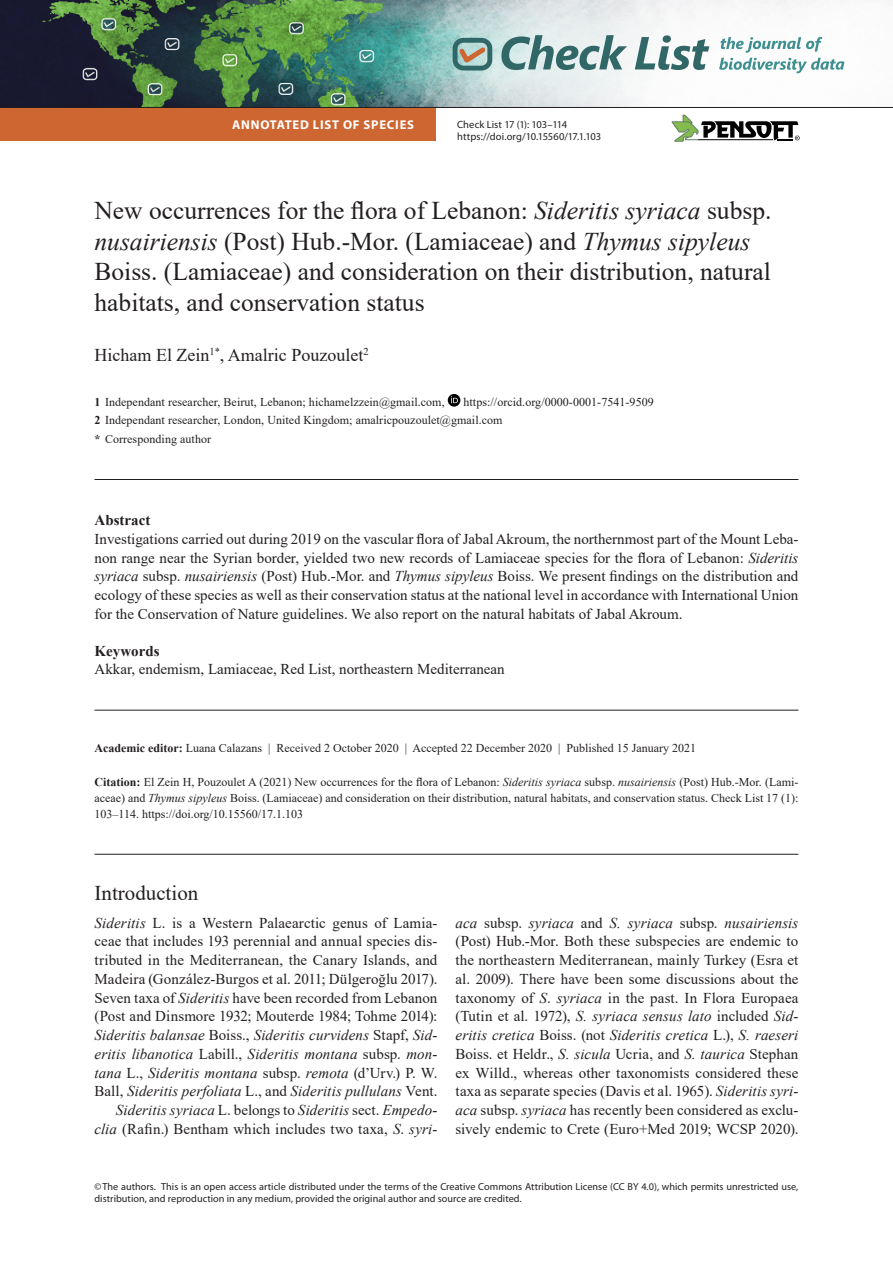
<style>
.page{position:relative;width:893px;height:1263px;background:#fff}
.page>*{position:absolute;margin:0;border:0;box-sizing:border-box;transform-origin:0 0}
.N_title{font:25.5px/30.6px "Times New Roman";color:#231f20}
.Head_-_Introduction{font:21px "Times New Roman";color:#231f20}
.N_authors{font:18px "Times New Roman";color:#231f20}
.Body_-_Indented{font:15px/18.8px "Times New Roman";color:#231f20;text-align:right}
.N_abstract_txt{font:15px/18.8px "Times New Roman";color:#231f20;text-align:justify}
.Body_-_Non-ind__spac{font:15px/18.8px "Times New Roman";color:#231f20;text-align:justify}
.N_keywords_txt{font:15px "Times New Roman";color:#231f20}
.N_abstract{font:700 15px "Times New Roman";color:#231f20}
.N_keywords{font:700 15px "Times New Roman";color:#231f20}
.t1{font:700 12.75px "Myriad Pro";letter-spacing:.06em;color:#fff}
.N_citation{font:12px/15.9px "Times New Roman";color:#231f20;text-align:justify}
.N_affiliations{font:12px "Times New Roman";letter-spacing:.005em;color:#231f20}
.N_publ_data{font:12px "Times New Roman";color:#231f20}
.New_Corresp_author{font:12px "Times New Roman";letter-spacing:.005em;color:#231f20}
.t2{font:10.5px/12.8px "Myriad Pro";letter-spacing:.005em;color:#231f20}
.copyright{font:10.2px/12.3px "Myriad Pro";letter-spacing:.005em;color:#231f20}
.s1{font-style:italic}
.s2{font-weight:700}
</style>
<div class="page">
<img style="left:0;top:0;width:892px;height:107px">
<svg style="left:453px;top:38px;width:39px;height:33px"></svg>
<svg style="left:501px;top:35px;width:126px;height:35px;background:#98b5b5"></svg>
<svg style="left:635px;top:35px;width:74px;height:35px"></svg>
<svg style="left:719px;top:37px;width:125px;height:36px"></svg>
<svg style="left:672px;top:115px;width:128px;height:27px"></svg>
<hr style="left:94px;top:479px;width:704px;height:1px;background:#231f20">
<hr style="left:94px;top:710px;width:704px;height:1px;background:#231f20">
<svg style="left:448px;top:394px;width:12px;height:13px"></svg>
<hr style="left:94px;top:854px;width:704px;height:1px;background:#231f20">
<div style="left:0;top:108px;width:436px;height:32px;background:#ce6631"></div>
<hr style="left:0;top:107px;width:893px;height:1px;background:#231f20">
<p class="t1" style="left:232px;top:116px;width:184px">ANNOTATED LIST OF SPECIES</p>
<p class="t2" style="left:457px;top:117px;width:146px">Check List 17 (1): 103–114 https://doi.org/10.15560/17.1.103</p>
<p class="N_title" style="left:94px;top:195px;width:678px">New occurrences for the flora of Lebanon: <span class="s1">Sideritis syriaca</span> subsp. <span class="s1">nusairiensis</span> (Post) Hub.-Mor. (Lamiaceae) and <span class="s1">Thymus sipyleus </span>Boiss. (Lamiaceae) and consideration on their distribution, natural habitats, and conservation status</p>
<p class="N_authors" style="left:94px;top:342px;width:276px">Hicham El Zein<sup>1*</sup>, Amalric Pouzoulet<sup>2</sup></p>
<p class="N_affiliations" style="left:94px;top:393px;width:352px"><span class="s2">1</span> Independant researcher, Beirut, Lebanon; hichamelzzein@gmail.com,</p>
<p class="N_affiliations" style="left:463px;top:393px;width:192px">https://orcid.org/0000-0001-7541-9509</p>
<p class="N_affiliations" style="left:94px;top:412px;width:410px"><span class="s2">2</span> Independant researcher, London, United Kingdom; amalricpouzoulet@gmail.com</p>
<p class="New_Corresp_author" style="left:94px;top:431px;width:118px"><span class="s2">*</span> Corresponding author</p>
<p class="N_abstract" style="left:94px;top:509px;width:57px">Abstract</p>
<p class="N_abstract_txt" style="left:94px;top:529px;width:705px">Investigations carried out during 2019 on the vascular flora of Jabal Akroum, the northernmost part of the Mount Leba&shy;non range near the Syrian border, yielded two new records of Lamiaceae species for the flora of Lebanon: <span class="s1">Sideritis syriaca</span> subsp. <span class="s1">nusairiensis</span> (Post) Hub.-Mor. and <span class="s1">Thymus sipyleus</span> Boiss. We present findings on the distribution and ecology of these species as well as their conservation status at the national level in accordance with International Union for the Conservation of Nature guidelines. We also report on the natural habitats of Jabal Akroum.</p>
<p class="N_keywords" style="left:94px;top:640px;width:66px">Keywords</p>
<p class="N_keywords_txt" style="left:94px;top:659px;width:412px">Akkar, endemism, Lamiaceae, Red List, northeastern Mediterranean</p>
<p class="N_publ_data" style="left:94px;top:740px;width:603px"><span class="s2">Academic editor:</span> Luana Calazans | Received 2 October 2020 | Accepted 22 December 2020 | Published 15 January 2021</p>
<p class="N_citation" style="left:94px;top:774px;width:705px"><span class="s2">Citation:</span> El Zein H, Pouzoulet A (2021) New occurrences for the flora of Lebanon: <span class="s1">Sideritis syriaca</span> subsp. <span class="s1">nusairiensis</span> (Post) Hub.-Mor. (Lami&shy;aceae) and <span class="s1">Thymus sipyleus</span> Boiss. (Lamiaceae) and consideration on their distribution, natural habitats, and conservation status. Check List 17 (1):<br>103–114. https://doi.org/10.15560/17.1.103</p>
<p class="Head_-_Introduction" style="left:94px;top:878px;width:105px">Introduction</p>
<p class="Body_-_Non-ind__spac" style="left:94px;top:913px;width:344px"><span class="s1">Sideritis</span> L. is a Western Palaearctic genus of Lamia&shy;ceae that includes 193 perennial and annual species dis&shy;tributed in the Mediterranean, the Canary Islands, and Madeira (González-Burgos et al. 2011; Dülgeroğlu 2017).<br>Seven taxa of <span class="s1">Sideritis</span> have been recorded from Lebanon (Post and Dinsmore 1932; Mouterde 1984; Tohme 2014):<br><span class="s1">Sideritis balansae</span> Boiss., <span class="s1">Sideritis curvidens</span> Stapf, <span class="s1">Sid&shy;eritis libanotica</span> Labill., <span class="s1">Sideritis montana</span> subsp. <span class="s1">mon&shy;tana</span> L., <span class="s1">Sideritis montana</span> subsp. <span class="s1">remota</span> (d’Urv.) P. W.<br>Ball, <span class="s1">Sideritis perfoliata</span> L., and <span class="s1">Sideritis pullulans</span> Vent.</p>
<p class="Body_-_Indented" style="left:94px;top:1100px;width:344px"><span class="s1">Sideritis syriaca</span> L. belongs to <span class="s1">Sideritis</span> sect. <span class="s1">Empedo&shy;clia</span> (Rafin.) Bentham which includes two taxa, <span class="s1">S</span>. <span class="s1">syri-</span></p>
<p class="Body_-_Indented" style="left:455px;top:913px;width:344px;text-align:justify"><span class="s1">aca</span> subsp. <span class="s1">syriaca</span> and <span class="s1">S. syriaca</span> subsp. <span class="s1">nusairiensis </span>(Post) Hub.-Mor. Both these subspecies are endemic to the northeastern Mediterranean, mainly Turkey (Esra et al. 2009). There have been some discussions about the taxonomy of <span class="s1">S</span>. <span class="s1">syriaca</span> in the past. In Flora Europaea (Tutin et al. 1972), <span class="s1">S. syriaca sensus lato</span> included <span class="s1">Sid&shy;eritis cretica</span> Boiss. (not <span class="s1">Sideritis cretica</span> L.), <span class="s1">S. raeseri </span>Boiss. et Heldr., <span class="s1">S. sicula</span> Ucria, and <span class="s1">S. taurica</span> Stephan ex Willd., whereas other taxonomists considered these taxa as separate species (Davis et al. 1965). <span class="s1">Sideritis syri&shy;aca</span> subsp. <span class="s1">syriaca</span> has recently been considered as exclu&shy;sively endemic to Crete (Euro+Med 2019; WCSP 2020).</p>
<p class="copyright" style="left:94px;top:1180px;width:705px">©The authors. This is an open access article distributed under the terms of the Creative Commons Attribution License (CC BY 4.0), which permits unrestricted use, distribution, and reproduction in any medium, provided the original author and source are credited.</p>
</div>
